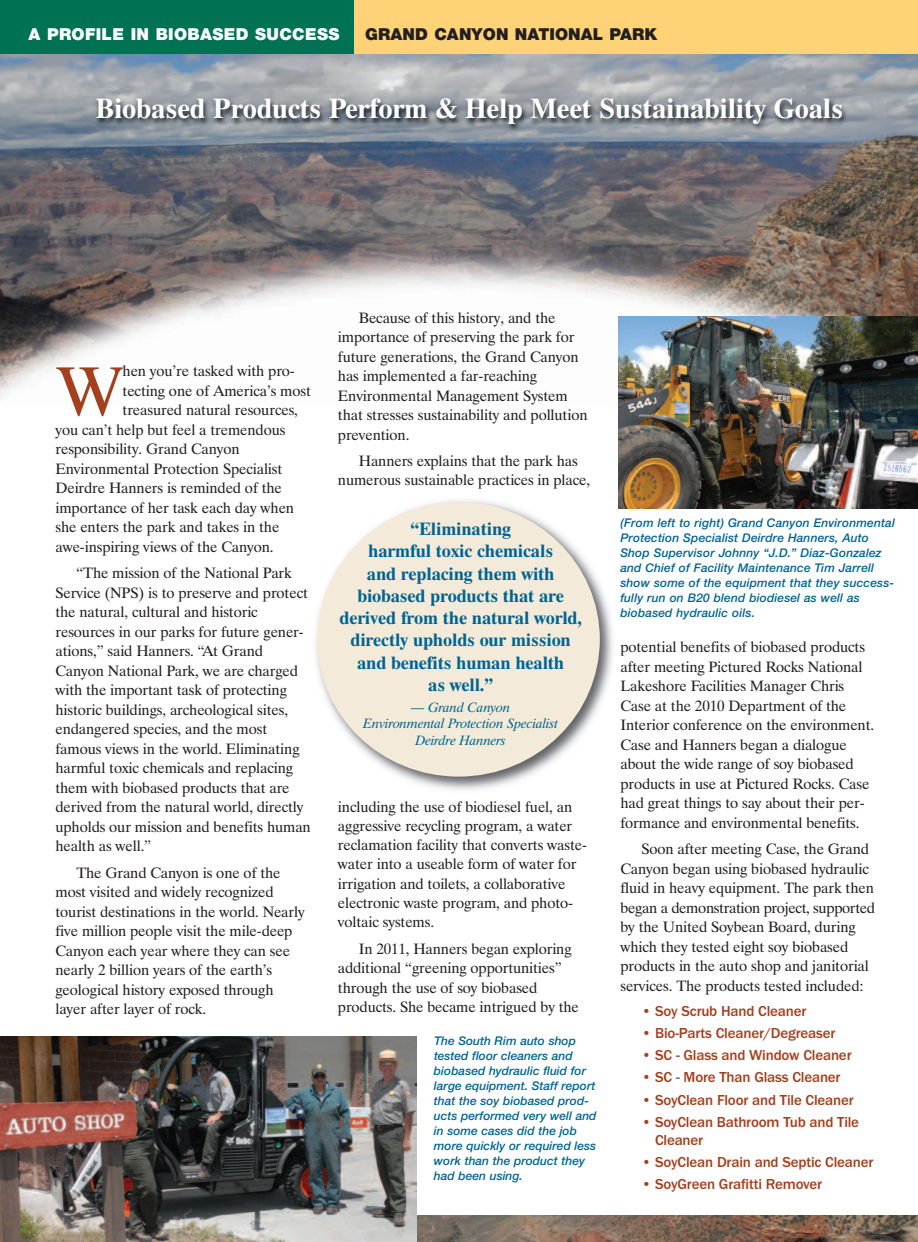
<style>
.page{position:relative;width:918px;height:1242px;background:#fff}
.page>*{position:absolute;margin:0;border:0;box-sizing:border-box;transform-origin:0 0}
.t1{font:68.85px "Dutch 801 BT";color:#a4401e}
.t2{font:700 28.5px "Dutch 801 BT";letter-spacing:-.01em;color:#fff}
.t3{font:700 18.3px/22.2px "Dutch 801 BT";letter-spacing:-.01em;color:#006492;text-align:center}
.t4{font:900 16.5px "Helvetica Neue";letter-spacing:.02em;color:#fff}
.t5{font:900 16.5px "Helvetica Neue";letter-spacing:.005em;color:#231f20}
.t6{font:15px/19.5px "Dutch 801 BT";letter-spacing:-.01em;color:#231f20}
.t7{font:700 15px/17.7px "Franklin Gothic";letter-spacing:-.01em;color:#a4401e}
.t8{font:italic 13.5px/16.5px "Dutch 801 BT";letter-spacing:-.01em;color:#006492;text-align:center}
.t9{font:italic 500 12px/15px "Helvetica Neue";letter-spacing:.01em;color:#006492}
</style>
<div class="page">
<img style="left:0;top:54px;width:918px;height:344px">
<img style="left:59px;top:89px;width:828px;height:156px">
<div style="left:0;top:0;width:918px;height:54px;background:#fed378"></div>
<div style="left:0;top:0;width:354px;height:54px;background:#007254"></div>
<img style="left:416px;top:1215px;width:502px;height:27px">
<img style="left:0;top:1036px;width:416px;height:206px">
<img style="left:315px;top:500px;width:304px;height:290px">
<div style="left:317px;top:502px;width:283px;height:275px;background:#f3ead9;border-radius:50%"></div>
<img style="left:618px;top:317px;width:300px;height:191px">
<p class="t4" style="left:28px;top:28px;width:312px">A PROFILE IN BIOBASED SUCCESS</p>
<p class="t5" style="left:365px;top:28px;width:294px">GRAND CANYON NATIONAL PARK</p>
<h2 class="t2" style="left:96px;top:99px;width:749px">Biobased Products Perform &amp; Help Meet Sustainability Goals</h2>
<h1 class="t1" style="left:56px;top:366px;width:69px">W</h1>
<p class="t6" style="left:123px;top:363px;width:174px">hen you’re tasked with pro-</p>
<p class="t6" style="left:123px;top:382px;width:190px">tecting one of America’s most</p>
<p class="t6" style="left:123px;top:402px;width:177px">treasured natural resources,</p>
<p class="t6" style="left:55px;top:421px;width:232px">you can’t help but feel a tremendous</p>
<p class="t6" style="left:55px;top:441px;width:186px">responsibility. Grand Canyon</p>
<p class="t6" style="left:55px;top:460px;width:228px">Environmental Protection Specialist</p>
<p class="t6" style="left:55px;top:480px;width:228px">Deirdre Hanners is reminded of the</p>
<p class="t6" style="left:55px;top:499px;width:240px">importance of her task each day when</p>
<p class="t6" style="left:55px;top:519px;width:225px">she enters the park and takes in the</p>
<p class="t6" style="left:55px;top:538px;width:220px">awe-inspiring views of the Canyon.</p>
<p class="t6" style="left:55px;top:565px;width:257px;text-indent:21px">“The mission of the National Park Service (NPS) is to preserve and protect the natural, cultural and historic resources in our parks for future gener&shy;ations,” said Hanners. “At Grand Canyon National Park, we are charged with the important task of protecting historic buildings, archeological sites, endangered species, and the most famous views in the world. Eliminating harmful toxic chemicals and replacing them with biobased products that are derived from the natural world, directly upholds our mission and benefits human health as well.”</p>
<p class="t6" style="left:55px;top:865px;width:251px;text-indent:21px">The Grand Canyon is one of the most visited and widely recognized tourist destinations in the world. Nearly five million people visit the mile-deep Canyon each year where they can see nearly 2 billion years of the earth’s geological history exposed through layer after layer of rock.</p>
<p class="t6" style="left:338px;top:310px;width:251px;text-indent:21px">Because of this history, and the importance of preserving the park for future generations, the Grand Canyon has implemented a far-reaching Environmental Management System that stresses sustainability and pollution prevention.</p>
<p class="t6" style="left:338px;top:453px;width:254px;text-align:center">Hanners explains that the park has numerous sustainable practices in place,</p>
<p class="t3" style="left:339px;top:520px;width:244px">“Eliminating<br>harmful toxic chemicals<br>and replacing them with biobased products that are derived from the natural world, directly upholds our mission and benefits human health<br>as well.”</p>
<p class="t8" style="left:363px;top:700px;width:196px">— Grand Canyon<br>Environmental Protection Specialist<br>Deirdre Hanners</p>
<p class="t6" style="left:338px;top:799px;width:251px">including the use of biodiesel fuel, an aggressive recycling program, a water reclamation facility that converts waste&shy;water into a useable form of water for irrigation and toilets, a collaborative electronic waste program, and photo&shy;voltaic systems.</p>
<p class="t6" style="left:338px;top:940px;width:243px;text-indent:21px">In 2011, Hanners began exploring additional “greening opportunities” through the use of soy biobased products. She became intrigued by the</p>
<p class="t9" style="left:434px;top:1034px;width:164px">The South Rim auto shop tested floor cleaners and biobased hydraulic fluid for large equipment. Staff report that the soy biobased prod&shy;ucts performed very well and in some cases did the job more quickly or required less work than the product they had been using.</p>
<p class="t9" style="left:620px;top:516px;width:276px">(From left to right) Grand Canyon Environmental Protection Specialist Deirdre Hanners, Auto Shop Supervisor Johnny “J.D.” Diaz-Gonzalez and Chief of Facility Maintenance Tim Jarrell show some of the equipment that they success&shy;fully run on B20 blend biodiesel as well as biobased hydraulic oils.</p>
<p class="t6" style="left:620px;top:639px;width:255px">potential benefits of biobased products after meeting Pictured Rocks National Lakeshore Facilities Manager Chris Case at the 2010 Department of the Interior conference on the environment.<br>Case and Hanners began a dialogue about the wide range of soy biobased products in use at Pictured Rocks. Case had great things to say about their per&shy;formance and environmental benefits.</p>
<p class="t6" style="left:620px;top:841px;width:256px;text-indent:21px">Soon after meeting Case, the Grand Canyon began using biobased hydraulic fluid in heavy equipment. The park then began a demonstration project, supported by the United Soybean Board, during which they tested eight soy biobased products in the auto shop and janitorial services. The products tested included:</p>
<p class="t7" style="left:641px;top:1002px;width:167px">• Soy Scrub Hand Cleaner</p>
<p class="t7" style="left:641px;top:1024px;width:195px">• Bio-Parts Cleaner/Degreaser</p>
<p class="t7" style="left:641px;top:1046px;width:212px">• SC - Glass and Window Cleaner</p>
<p class="t7" style="left:641px;top:1068px;width:201px">• SC - More Than Glass Cleaner</p>
<p class="t7" style="left:641px;top:1091px;width:214px">• SoyClean Floor and Tile Cleaner</p>
<p class="t7" style="left:655px;top:1113px;width:206px;text-indent:-14px">• SoyClean Bathroom Tub and Tile<br>Cleaner</p>
<p class="t7" style="left:641px;top:1153px;width:234px">• SoyClean Drain and Septic Cleaner</p>
<p class="t7" style="left:641px;top:1175px;width:182px">• SoyGreen Grafitti Remover</p>
</div>
